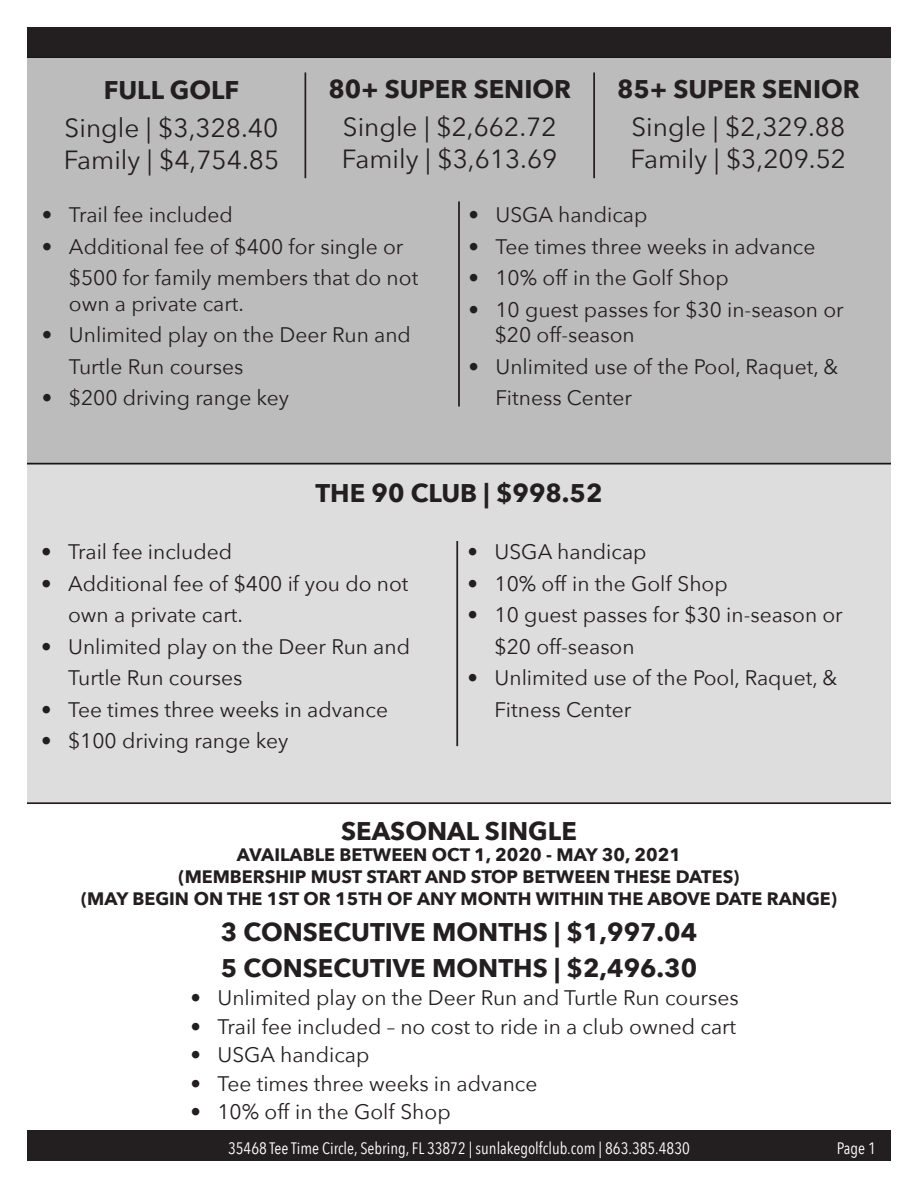
<style>
.page{position:relative;width:918px;height:1188px;background:#fff}
.page>*{position:absolute;margin:0;border:0;box-sizing:border-box;transform-origin:0 0}
.t1{font:26.25px "Avenir Next";color:#231f20}
.t2{font:700 25.5px "Avenir Next";color:#231f20}
.t3{font:21px/31.5px "Avenir Next";color:#231f20}
.t4{font:700 18px "Avenir Next";color:#231f20}
.t5{font:16.5px "Avenir Next Condensed";color:#fff}
</style>
<div class="page">
<div style="left:27px;top:57px;width:864px;height:406px;background:#bdbcbc"></div>
<div style="left:27px;top:465px;width:864px;height:337px;background:#dedddd"></div>
<hr style="left:305px;top:72px;width:1px;height:106px;background:#231f20">
<hr style="left:593px;top:72px;width:2px;height:106px;background:#231f20">
<hr style="left:27px;top:463px;width:864px;height:2px;background:#231f20">
<hr style="left:27px;top:802px;width:864px;height:2px;background:#231f20">
<div style="left:27px;top:27px;width:864px;height:30px;background:#231f20"></div>
<div style="left:27px;top:1131px;width:864px;height:30px;background:#231f20"></div>
<hr style="left:458px;top:201px;width:2px;height:206px;background:#231f20">
<hr style="left:456px;top:541px;width:2px;height:205px;background:#231f20">
<p class="t2" style="left:104px;top:68px;width:137px">FULL GOLF</p>
<p class="t1" style="left:65px;top:106px;width:215px">Single | $3,328.40</p>
<p class="t1" style="left:64px;top:137px;width:217px">Family | $4,754.85</p>
<p class="t2" style="left:328px;top:67px;width:244px">80+ SUPER SENIOR</p>
<p class="t1" style="left:343px;top:105px;width:215px">Single | $2,662.72</p>
<p class="t1" style="left:342px;top:136px;width:217px">Family | $3,613.69</p>
<p class="t2" style="left:617px;top:67px;width:244px">85+ SUPER SENIOR</p>
<p class="t1" style="left:632px;top:105px;width:215px">Single | $2,329.88</p>
<p class="t1" style="left:631px;top:136px;width:217px">Family | $3,209.52</p>
<p class="t3" style="left:42px;top:198px;width:193px">• Trail fee included</p>
<p class="t3" style="left:69px;top:230px;width:351px;text-indent:-27px">• Additional fee of $400 for single or $500 for family members that do not</p>
<p class="t3" style="left:69px;top:287px;width:176px">own a private cart.</p>
<p class="t3" style="left:69px;top:318px;width:344px;text-indent:-27px">• Unlimited play on the Deer Run and<br>Turtle Run courses</p>
<p class="t3" style="left:42px;top:381px;width:249px">• $200 driving range key</p>
<p class="t3" style="left:468px;top:198px;width:181px">• USGA handicap</p>
<p class="t3" style="left:468px;top:230px;width:348px">• Tee times three weeks in advance</p>
<p class="t3" style="left:468px;top:261px;width:262px">• 10% off in the Golf Shop</p>
<p class="t3" style="left:468px;top:293px;width:377px">• 10 guest passes for $30 in-season or</p>
<p class="t3" style="left:495px;top:318px;width:142px">$20 off-season</p>
<p class="t3" style="left:495px;top:350px;width:344px;text-indent:-27px">• Unlimited use of the Pool, Raquet, &amp;<br>Fitness Center</p>
<p class="t2" style="left:315px;top:471px;width:289px">THE 90 CLUB | $998.52</p>
<p class="t3" style="left:41px;top:535px;width:193px">• Trail fee included</p>
<p class="t3" style="left:68px;top:567px;width:342px;text-indent:-27px">• Additional fee of $400 if you do not own a private cart.</p>
<p class="t3" style="left:68px;top:630px;width:344px;text-indent:-27px">• Unlimited play on the Deer Run and<br>Turtle Run courses</p>
<p class="t3" style="left:41px;top:693px;width:348px">• Tee times three weeks in advance</p>
<p class="t3" style="left:41px;top:724px;width:249px">• $100 driving range key</p>
<p class="t3" style="left:468px;top:535px;width:181px">• USGA handicap</p>
<p class="t3" style="left:468px;top:567px;width:262px">• 10% off in the Golf Shop</p>
<p class="t3" style="left:495px;top:598px;width:350px;text-indent:-27px">• 10 guest passes for $30 in-season or $20 off-season</p>
<p class="t3" style="left:495px;top:661px;width:344px;text-indent:-27px">• Unlimited use of the Pool, Raquet, &amp;<br>Fitness Center</p>
<p class="t2" style="left:341px;top:809px;width:237px">SEASONAL SINGLE</p>
<p class="t4" style="left:237px;top:839px;width:446px">AVAILABLE BETWEEN OCT 1, 2020 - MAY 30, 2021</p>
<p class="t4" style="left:179px;top:861px;width:562px">(MEMBERSHIP MUST START AND STOP BETWEEN THESE DATES)</p>
<p class="t4" style="left:81px;top:883px;width:757px">(MAY BEGIN ON THE 1ST OR 15TH OF ANY MONTH WITHIN THE ABOVE DATE RANGE)</p>
<p class="t2" style="left:221px;top:910px;width:478px">3 CONSECUTIVE MONTHS | $1,997.04</p>
<p class="t2" style="left:221px;top:946px;width:478px">5 CONSECUTIVE MONTHS | $2,496.30</p>
<p class="t3" style="left:190px;top:981px;width:550px">• Unlimited play on the Deer Run and Turtle Run courses</p>
<p class="t3" style="left:190px;top:1010px;width:547px">• Trail fee included – no cost to ride in a club owned cart</p>
<p class="t3" style="left:190px;top:1038px;width:181px">• USGA handicap</p>
<p class="t3" style="left:190px;top:1067px;width:348px">• Tee times three weeks in advance</p>
<p class="t3" style="left:190px;top:1095px;width:262px">• 10% off in the Golf Shop</p>
<p class="t5" style="left:228px;top:1134px;width:463px">35468 Tee Time Circle, Sebring, FL 33872 | sunlakegolfclub.com | 863.385.4830</p>
<p class="t5" style="left:837px;top:1134px;width:41px">Page 1</p>
</div>
